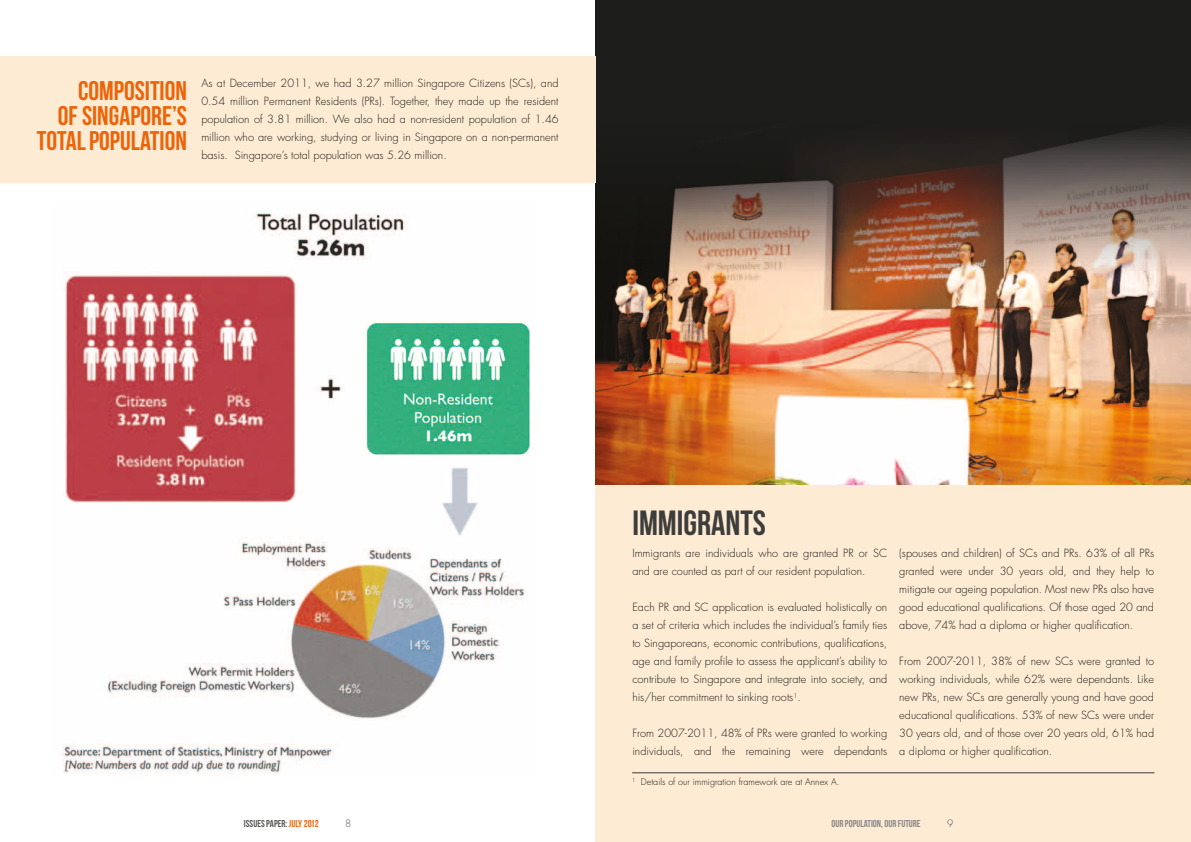
<style>
.page{position:relative;width:1191px;height:842px;background:#fff}
.page>*{position:absolute;margin:0;border:0;box-sizing:border-box;transform-origin:0 0}
.t1{font:35px "Bebas Neue";color:#3d3d3c}
.t2{font:27px/25px "Bebas Neue";color:#ec6409;text-align:right}
.t3{font:300 11px/18px "Futura";color:#1d1d1b;text-align:justify}
.t4{font:10px "Bebas Neue";color:#878787}
.t5{font:10px "Bebas Neue";color:#575756}
.t6{font:300 10px "Futura";color:#575756}
.t7{font:300 9px "Futura";color:#1d1d1b}
.s1{color:#ec6409}
</style>
<div class="page">
<div style="left:595px;top:0;width:596px;height:842px;background:#1d1d1b"></div>
<img style="left:595px;top:122px;width:596px;height:364px">
<div style="left:595px;top:486px;width:596px;height:356px;background:#feebd3"></div>
<div style="left:0;top:57px;width:595px;height:126px;background:#feebd3"></div>
<img style="left:62px;top:213px;width:469px;height:562px">
<hr style="left:632px;top:772px;width:522px;height:1px;background:#3d3d3c">
<h2 class="t2" style="left:37px;top:78px;width:152px">COMPOSITION<br>OF SINGAPORE’S<br>TOTAL POPULATION</h2>
<p class="t3" style="left:201px;top:74px;width:359px">As at December 2011, we had 3.27 million Singapore Citizens (SCs), and 0.54 million Permanent Residents (PRs). Together, they made up the resident population of 3.81 million. We also had a non-resident population of 1.46 million who are working, studying or living in Singapore on a non-permanent basis. Singapore’s total population was 5.26 million.</p>
<p class="t5" style="left:244px;top:818px;width:76px">ISSUES PAPER: <span class="s1">JULY 2012</span></p>
<p class="t6" style="left:345px;top:817px;width:8px">8</p>
<h1 class="t1" style="left:632px;top:504px;width:135px">IMMIGRANTS</h1>
<p class="t3" style="left:632px;top:544px;width:256px">Immigrants are individuals who are granted PR or SC and are counted as part of our resident population.</p>
<p class="t3" style="left:632px;top:598px;width:256px">Each PR and SC application is evaluated holistically on a set of criteria which includes the individual’s family ties to Singaporeans, economic contributions, qualifications, age and family profile to assess the applicant’s ability to contribute to Singapore and integrate into society, and his/her commitment to sinking roots<sup>1</sup>.</p>
<p class="t3" style="left:632px;top:724px;width:256px">From 2007-2011, 48% of PRs were granted to working individuals, and the remaining were dependants</p>
<p class="t3" style="left:899px;top:544px;width:256px">(spouses and children) of SCs and PRs. 63% of all PRs granted were under 30 years old, and they help to mitigate our ageing population. Most new PRs also have good educational qualifications. Of those aged 20 and above, 74% had a diploma or higher qualification.</p>
<p class="t3" style="left:899px;top:652px;width:256px">From 2007-2011, 38% of new SCs were granted to working individuals, while 62% were dependants. Like new PRs, new SCs are generally young and have good educational qualifications. 53% of new SCs were under 30 years old, and of those over 20 years old, 61% had a diploma or higher qualification.</p>
<p class="t7" style="left:632px;top:776px;width:209px"><sup>1</sup> Details of our immigration framework are at Annex A.</p>
<p class="t4" style="left:831px;top:818px;width:91px">OUR POPULATION, OUR FUTURE</p>
<p class="t6" style="left:947px;top:817px;width:8px">9</p>
</div>
